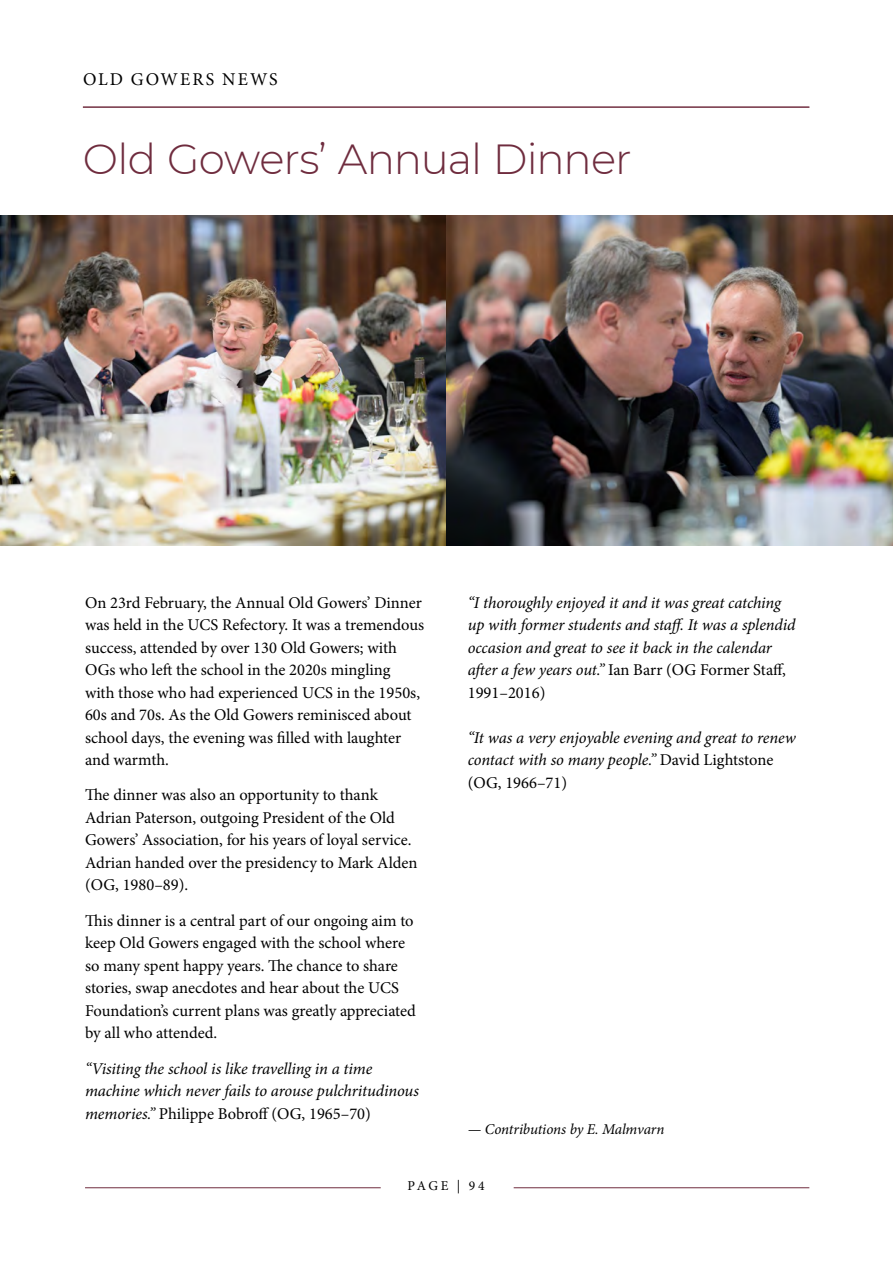
<style>
.page{position:relative;width:893px;height:1263px;background:#fff}
.page>*{position:absolute;margin:0;border:0;box-sizing:border-box;transform-origin:0 0}
.t1{font:300 42px "Montserrat";letter-spacing:-.02em;color:#6f2c3e}
.t2{font:18px "Minion Pro";letter-spacing:.115em;color:#000}
.t3{font:16.5px/22.5px "Minion Pro";color:#000}
.t4{font:italic 16.5px/22.5px "Minion Pro";letter-spacing:-.01em;color:#000}
.t5{font:italic 15px "Minion Pro";letter-spacing:-.01em;color:#000}
.t6{font:13.5px "Minion Pro";letter-spacing:.18em;color:#000}
.s1{font-style:normal}
</style>
<div class="page">
<hr style="left:514px;top:1187px;width:295px;height:1px;background:#6f2c3e">
<hr style="left:85px;top:1187px;width:296px;height:1px;background:#6f2c3e">
<hr style="left:83px;top:107px;width:726px;height:1px;background:#6f2c3e">
<img style="left:0;top:215px;width:446px;height:331px">
<img style="left:446px;top:215px;width:447px;height:331px">
<p class="t2" style="left:83px;top:68px;width:196px">OLD GOWERS NEWS</p>
<h1 class="t1" style="left:83px;top:130px;width:550px">Old Gowers’ Annual Dinner</h1>
<p class="t3" style="left:85px;top:591px;width:341px">On 23rd February, the Annual Old Gowers’ Dinner was held in the UCS Refectory. It was a tremendous success, attended by over 130 Old Gowers; with OGs who left the school in the 2020s mingling<br>with those who had experienced UCS in the 1950s, 60s and 70s. As the Old Gowers reminisced about school days, the evening was filled with laughter and warmth.</p>
<p class="t3" style="left:85px;top:784px;width:334px">The dinner was also an opportunity to thank Adrian Paterson, outgoing President of the Old Gowers’ Association, for his years of loyal service.<br>Adrian handed over the presidency to Mark Alden (OG, 1980–89).</p>
<p class="t3" style="left:85px;top:909px;width:332px">This dinner is a central part of our ongoing aim to keep Old Gowers engaged with the school where so many spent happy years. The chance to share stories, swap anecdotes and hear about the UCS Foundation’s current plans was greatly appreciated by all who attended.</p>
<p class="t4" style="left:85px;top:1057px;width:335px">“Visiting the school is like travelling in a time machine which never fails to arouse pulchritudinous memories.” <span class="s1">Philippe Bobroff (OG, 1965–70)</span></p>
<p class="t4" style="left:468px;top:591px;width:329px">“I thoroughly enjoyed it and it was great catching up with former students and staff. It was a splendid occasion and great to see it back in the calendar after a few years out.” <span class="s1">Ian Barr (OG Former Staff, 1991–2016)</span></p>
<p class="t4" style="left:468px;top:726px;width:330px">“It was a very enjoyable evening and great to renew contact with so many people.” <span class="s1">David Lightstone (OG, 1966–71)</span></p>
<p class="t5" style="left:468px;top:1118px;width:198px">— Contributions by E. Malmvarn</p>
<p class="t6" style="left:408px;top:1177px;width:79px">PAGE | 94</p>
</div>
